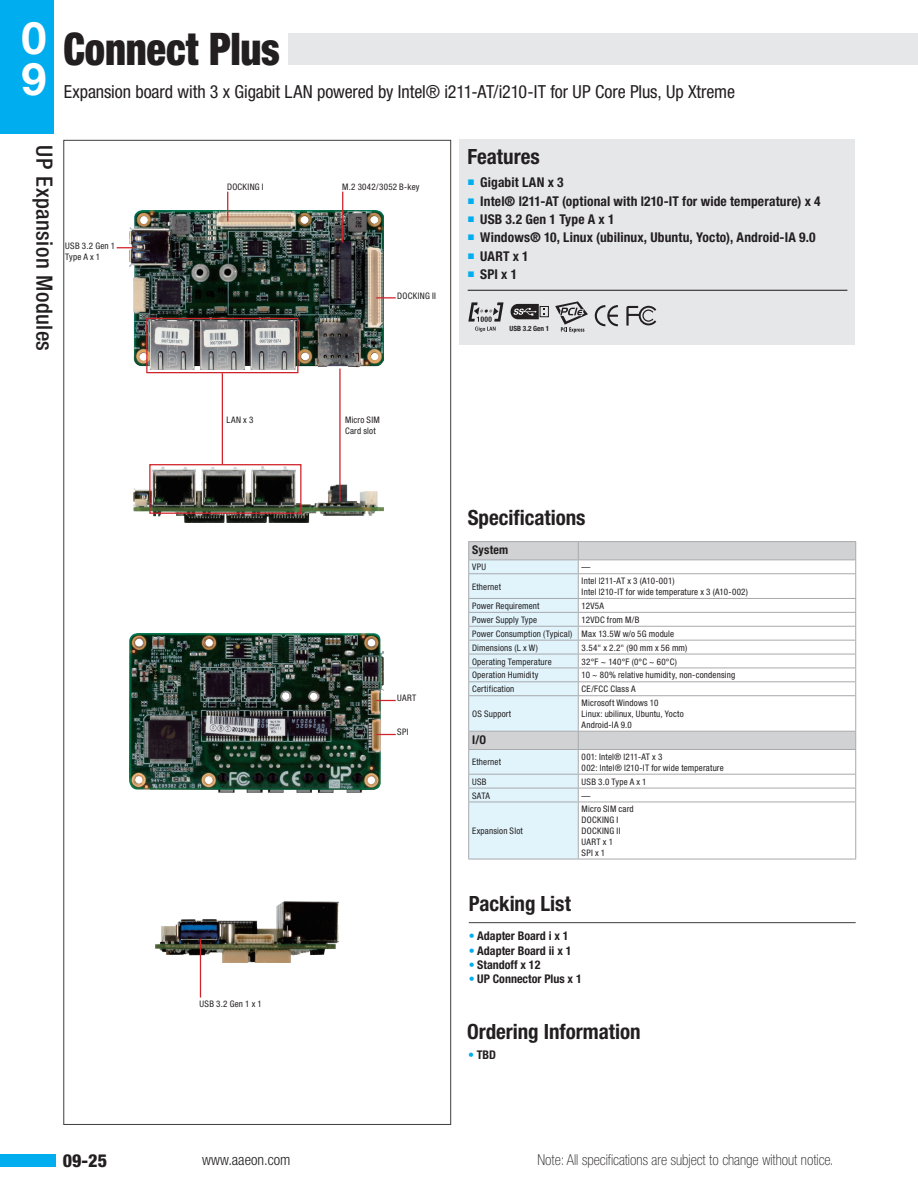
<style>
.page{position:relative;width:918px;height:1188px;background:#fff}
.page>*{position:absolute;margin:0;border:0;box-sizing:border-box;transform-origin:0 0}
.t1{font:900 condensed 45px "Helvetica Neue";letter-spacing:-.005em;color:#231f20;scale:.9 1}
.t2{font:700 45px/40.5px "Helvetica Neue";color:#fff}
.t3{font:500 condensed 22.5px "Helvetica Neue";letter-spacing:.02em;color:#231f20}
.t4{font:700 condensed 21px "Helvetica Neue";color:#231f20}
.t5{font:condensed 18px "Helvetica Neue";letter-spacing:-.005em;color:#231f20}
.t6{font:800 condensed 18px "Helvetica Neue";color:#231f20}
.t7{font:100 condensed 15px "Helvetica Neue";color:#231f20}
.t8{font:300 condensed 15px "Helvetica Neue";color:#231f20}
.t9{font:700 condensed 13.5px "Helvetica Neue";letter-spacing:.01em;color:#231f20}
.t10{font:700 condensed 12px "Helvetica Neue";color:#231f20}
.t11{font:condensed 9px/10.8px "Helvetica Neue";letter-spacing:.02em;color:#231f20}
.t12{font:700 condensed 7.2px "Helvetica Neue";color:#231f20}
.s1{color:#00aeef}
</style>
<div class="page">
<div style="left:0;top:0;width:54px;height:133px;background:#00aeef"></div>
<div style="left:0;top:1154px;width:55px;height:13px;background:#00aeef"></div>
<div style="left:460px;top:140px;width:395px;height:205px;background:#e6e7e9"></div>
<div style="left:289px;top:33px;width:629px;height:32px;background:#e6e7e9"></div>
<img style="left:129px;top:211px;width:254px;height:159px">
<img style="left:129px;top:633px;width:254px;height:159px">
<img style="left:156px;top:902px;width:183px;height:61px">
<div style="left:579px;top:542px;width:276px;height:17px;background:#d1d2d4"></div>
<svg style="left:579px;top:560px;width:276px;height:299px"></svg>
<hr style="left:578px;top:626px;width:278px;height:1px;background:#a8a9ad">
<hr style="left:578px;top:640px;width:278px;height:1px;background:#a8a9ad">
<hr style="left:578px;top:668px;width:278px;height:1px;background:#a8a9ad">
<hr style="left:578px;top:681px;width:278px;height:1px;background:#a8a9ad">
<hr style="left:578px;top:774px;width:278px;height:1px;background:#a8a9ad">
<hr style="left:578px;top:788px;width:278px;height:1px;background:#a8a9ad">
<hr style="left:578px;top:802px;width:278px;height:1px;background:#a8a9ad">
<hr style="left:855px;top:696px;width:1px;height:35px;background:#a8a9ad">
<hr style="left:855px;top:802px;width:1px;height:57px;background:#a8a9ad">
<hr style="left:578px;top:541px;width:278px;height:1px;background:#a8a9ad">
<svg style="left:855px;top:542px;width:1px;height:153px"></svg>
<hr style="left:578px;top:598px;width:278px;height:1px;background:#a8a9ad">
<hr style="left:578px;top:612px;width:278px;height:1px;background:#a8a9ad">
<hr style="left:578px;top:654px;width:278px;height:1px;background:#a8a9ad">
<svg style="left:855px;top:732px;width:1px;height:70px"></svg>
<hr style="left:578px;top:749px;width:278px;height:1px;background:#a8a9ad">
<hr style="left:578px;top:859px;width:278px;height:1px;background:#a8a9ad">
<hr style="left:578px;top:559px;width:278px;height:1px;background:#a8a9ad">
<hr style="left:578px;top:573px;width:278px;height:1px;background:#a8a9ad">
<hr style="left:578px;top:695px;width:278px;height:1px;background:#a8a9ad">
<hr style="left:578px;top:731px;width:278px;height:1px;background:#a8a9ad">
<hr style="left:468px;top:541px;width:110px;height:1px;background:#a8a9ad">
<svg style="left:468px;top:542px;width:111px;height:317px;background:#dcecf3"></svg>
<hr style="left:468px;top:598px;width:110px;height:1px;background:#a8a9ad">
<hr style="left:468px;top:859px;width:110px;height:1px;background:#a8a9ad">
<hr style="left:468px;top:612px;width:110px;height:1px;background:#a8a9ad">
<hr style="left:468px;top:654px;width:110px;height:1px;background:#a8a9ad">
<hr style="left:468px;top:695px;width:110px;height:1px;background:#a8a9ad">
<hr style="left:468px;top:731px;width:110px;height:1px;background:#a8a9ad">
<hr style="left:469px;top:922px;width:387px;height:1px;background:#3e3e3f">
<hr style="left:376px;top:297px;width:20px;height:2px;background:#d1232a">
<hr style="left:342px;top:192px;width:1px;height:51px;background:#d1232a">
<hr style="left:200px;top:939px;width:1px;height:59px;background:#d1232a">
<svg style="left:227px;top:192px;width:1px;height:29px"></svg>
<svg style="left:117px;top:247px;width:17px;height:1px"></svg>
<img style="left:133px;top:466px;width:250px;height:57px">
<div style="left:149px;top:464px;width:152px;height:50px;border:1px solid #d1232a"></div>
<hr style="left:222px;top:373px;width:1px;height:91px;background:#d1232a">
<div style="left:146px;top:318px;width:152px;height:55px;border:1px solid #d1232a"></div>
<hr style="left:339px;top:369px;width:2px;height:133px;background:#d1232a">
<svg style="left:376px;top:700px;width:20px;height:1px"></svg>
<svg style="left:376px;top:734px;width:20px;height:1px"></svg>
<svg style="left:595px;top:305px;width:23px;height:21px"></svg>
<svg style="left:626px;top:306px;width:30px;height:20px"></svg>
<svg style="left:468px;top:302px;width:36px;height:30px"></svg>
<svg style="left:555px;top:301px;width:33px;height:32px"></svg>
<div style="left:540px;top:306px;width:9px;height:11px;border:1px solid #231f20"></div>
<svg style="left:511px;top:304px;width:34px;height:15px"></svg>
<hr style="left:468px;top:290px;width:379px;height:1px;background:#231f20">
<h1 class="t2" style="left:21px;top:17px;width:27px">0<br>9</h1>
<h1 class="t1" style="left:63px;top:21px;width:242px">Connect Plus</h1>
<h3 class="t5" style="left:64px;top:81px;width:673px">Expansion board with 3 x Gigabit LAN powered by Intel® i211-AT/i210-IT for UP Core Plus, Up Xtreme</h3>
<h2 class="t3" style="left:58px;top:145px;width:207px;rotate:90deg">UP Expansion Modules</h2>
<h3 class="t4" style="left:468px;top:144px;width:74px">Features</h3>
<h3 class="t9" style="left:468px;top:175px;width:98px"><sup>■</sup> Gigabit LAN x 3</h3>
<h3 class="t9" style="left:468px;top:193px;width:355px"><sup>■</sup> Intel® l211-AT (optional with l210-IT for wide temperature) x 4</h3>
<h3 class="t9" style="left:468px;top:211px;width:149px"><sup>■</sup> USB 3.2 Gen 1 Type A x 1</h3>
<h3 class="t9" style="left:468px;top:229px;width:350px"><sup>■</sup> Windows® 10, Linux (ubilinux, Ubuntu, Yocto), Android-IA 9.0</h3>
<h3 class="t9" style="left:468px;top:248px;width:63px"><sup>■</sup> UART x 1</h3>
<h3 class="t9" style="left:468px;top:266px;width:51px"><sup>■</sup> SPI x 1</h3>
<p class="t11" style="left:227px;top:181px;width:38px">DOCKING I</p>
<p class="t11" style="left:342px;top:181px;width:79px">M.2 3042/3052 B-key</p>
<p class="t11" style="left:65px;top:241px;width:51px">USB 3.2 Gen 1<br>Type A x 1</p>
<p class="t11" style="left:397px;top:290px;width:40px">DOCKING II</p>
<p class="t12" style="left:510px;top:324px;width:41px">USB 3.2 Gen 1</p>
<p class="t11" style="left:227px;top:414px;width:28px">LAN x 3</p>
<p class="t11" style="left:345px;top:414px;width:36px">Micro SIM<br>Card slot</p>
<p class="t11" style="left:397px;top:693px;width:21px">UART</p>
<p class="t11" style="left:397px;top:727px;width:13px">SPI</p>
<p class="t11" style="left:200px;top:998px;width:64px">USB 3.2 Gen 1 x 1</p>
<h3 class="t6" style="left:63px;top:1149px;width:46px">09-25</h3>
<h3 class="t8" style="left:202px;top:1151px;width:90px">www.aaeon.com</h3>
<h3 class="t4" style="left:468px;top:505px;width:119px">Specifications</h3>
<h3 class="t10" style="left:472px;top:543px;width:38px">System</h3>
<p class="t11" style="left:472px;top:562px;width:15px">VPU</p>
<p class="t11" style="left:582px;top:562px;width:10px">—</p>
<p class="t11" style="left:472px;top:581px;width:30px">Ethernet</p>
<p class="t11" style="left:582px;top:576px;width:168px">Intel l211-AT x 3 (A10-001)<br>Intel l210-IT for wide temperature x 3 (A10-002)</p>
<p class="t11" style="left:472px;top:600px;width:69px">Power Requirement</p>
<p class="t11" style="left:582px;top:600px;width:24px">12V5A</p>
<p class="t11" style="left:472px;top:614px;width:67px">Power Supply Type</p>
<p class="t11" style="left:472px;top:613px;width:204px;line-height:14px;text-indent:110px">12VDC from M/B<br>Power Consumption (Typical) Max 13.5W w/o 5G module<br>Dimensions (L x W)</p>
<p class="t11" style="left:582px;top:642px;width:107px">3.54" x 2.2" (90 mm x 56 mm)</p>
<p class="t11" style="left:472px;top:656px;width:81px">Operating Temperature</p>
<p class="t11" style="left:582px;top:656px;width:97px">32°F ~ 140°F (0°C ~ 60°C)</p>
<p class="t11" style="left:472px;top:670px;width:68px">Operation Humidity</p>
<p class="t11" style="left:582px;top:670px;width:155px">10 ~ 80% relative humidity, non-condensing</p>
<p class="t11" style="left:472px;top:684px;width:44px">Certification</p>
<p class="t11" style="left:582px;top:684px;width:56px">CE/FCC Class A</p>
<p class="t11" style="left:472px;top:708px;width:41px">OS Support</p>
<p class="t11" style="left:582px;top:698px;width:104px">Microsoft Windows 10<br>Linux: ubilinux, Ubuntu, Yocto<br>Android-IA 9.0</p>
<h3 class="t10" style="left:472px;top:732px;width:16px">I/O</h3>
<p class="t11" style="left:472px;top:757px;width:30px">Ethernet</p>
<p class="t11" style="left:582px;top:751px;width:144px">001: Intel® l211-AT x 3<br>002: Intel® l210-IT for wide temperature</p>
<p class="t11" style="left:472px;top:776px;width:16px">USB</p>
<p class="t11" style="left:582px;top:776px;width:66px">USB 3.0 Type A x 1</p>
<p class="t11" style="left:472px;top:790px;width:19px">SATA</p>
<p class="t11" style="left:582px;top:790px;width:10px">—</p>
<p class="t11" style="left:472px;top:825px;width:52px">Expansion Slot</p>
<p class="t11" style="left:582px;top:804px;width:54px">Micro SIM card<br>DOCKING I<br>DOCKING II<br>UART x 1<br>SPI x 1</p>
<h3 class="t4" style="left:469px;top:891px;width:104px">Packing List</h3>
<h3 class="t10" style="left:469px;top:929px;width:101px"><span class="s1">•</span> Adapter Board i x 1</h3>
<h3 class="t10" style="left:469px;top:943px;width:104px"><span class="s1">•</span> Adapter Board ii x 1</h3>
<h3 class="t10" style="left:469px;top:957px;width:73px"><span class="s1">•</span> Standoff x 12</h3>
<h3 class="t10" style="left:469px;top:972px;width:115px"><span class="s1">•</span> UP Connector Plus x 1</h3>
<h3 class="t4" style="left:467px;top:1018px;width:175px">Ordering Information</h3>
<h3 class="t10" style="left:468px;top:1048px;width:29px"><span class="s1">•</span> TBD</h3>
<h3 class="t7" style="left:537px;top:1151px;width:297px">Note: All specifications are subject to change without notice.</h3>
</div>
